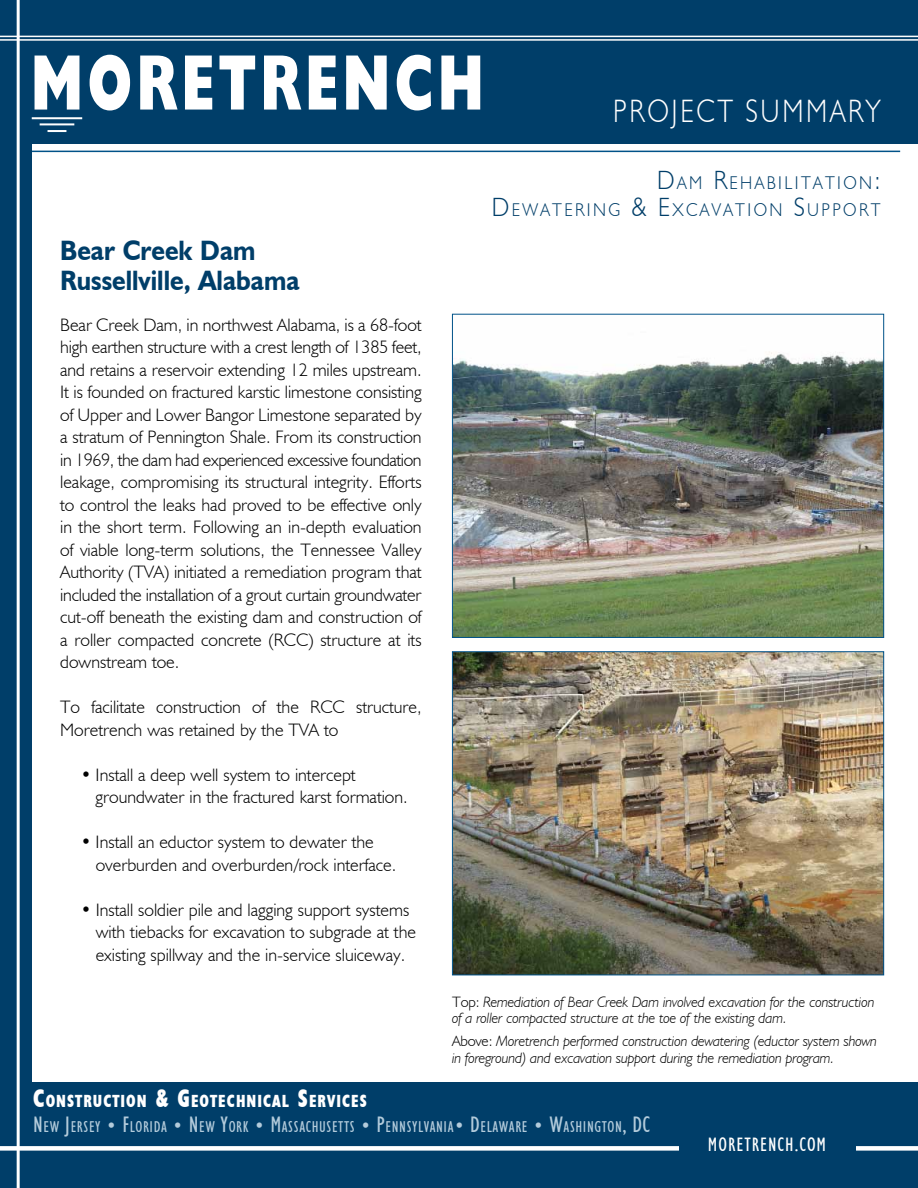
<style>
.page{position:relative;width:918px;height:1188px;background:#fff}
.page>*{position:absolute;margin:0;border:0;box-sizing:border-box;transform-origin:0 0}
.t1{font:300 32.4px "Humanist 521 BT";letter-spacing:.1em;color:#fff;scale:.83 1}
.t2{font:700 28.05px/30px "Humanist 521 BT";color:#003e69;scale:.91 1}
.t3{font:condensed 19.5px "Humanist 521 BT";color:#fff}
.t4{font:300 18.45px/27px "Humanist 521 BT";letter-spacing:.145em;color:#003e69;text-align:right;scale:.91 1}
.t5{font:300 18px/22.5px "Humanist 521 BT";color:#000}
.t6{font:700 condensed 17.7px "Humanist 521 BT Xtra";letter-spacing:.07em;color:#fff;scale:.83 1}
.t7{font:condensed 15.75px "Humanist 521 BT";letter-spacing:.035em;color:#b3cbdb}
.t8{font:italic 300 15px/16.5px "Humanist 521 BT";letter-spacing:-.01em;color:#000}
.s1{font-size:26.4px}
.s2{font-style:normal}
.s3{font-size:25.2px}
.s4{font-size:22.5px}
.s5{font-size:18px}
</style>
<div class="page">
<hr style="left:0;top:151px;width:900px;height:1px;background:#005288">
<div style="left:0;top:130px;width:32px;height:960px;background:#003e69"></div>
<div style="left:0;top:0;width:918px;height:143px;background:#003e69"></div>
<svg style="left:35px;top:56px;width:44px;height:54px"></svg>
<svg style="left:90px;top:55px;width:40px;height:56px"></svg>
<svg style="left:140px;top:56px;width:38px;height:54px"></svg>
<svg style="left:185px;top:56px;width:27px;height:54px"></svg>
<svg style="left:219px;top:56px;width:36px;height:54px"></svg>
<svg style="left:264px;top:56px;width:37px;height:54px"></svg>
<svg style="left:309px;top:56px;width:27px;height:54px"></svg>
<svg style="left:346px;top:56px;width:41px;height:54px"></svg>
<svg style="left:397px;top:55px;width:34px;height:56px"></svg>
<svg style="left:441px;top:56px;width:39px;height:54px"></svg>
<svg style="left:48px;top:130px;width:18px;height:2px"></svg>
<hr style="left:40px;top:123px;width:34px;height:2px;background:#fff">
<hr style="left:32px;top:117px;width:50px;height:2px;background:#fff">
<div style="left:0;top:1082px;width:918px;height:106px;background:#003e69"></div>
<hr style="left:17px;top:0;width:3px;height:1188px;background:#fff">
<img style="left:454px;top:352px;width:428px;height:284px">
<div style="left:452px;top:314px;width:432px;height:324px;border:1px solid #005288"></div>
<img style="left:454px;top:653px;width:428px;height:320px">
<div style="left:452px;top:651px;width:432px;height:324px;border:1px solid #005288"></div>
<div style="left:0;top:1146px;width:918px;height:5px;background:#fff"></div>
<div style="left:679px;top:1134px;width:176px;height:25px;background:#003e69"></div>
<hr style="left:0;top:36px;width:918px;height:1px;background:#fff">
<hr style="left:0;top:39px;width:918px;height:2px;background:#fff">
<h1 class="t1" style="left:613px;top:91px;width:98px">PROJECT</h1>
<h1 class="t1" style="left:745px;top:91px;width:45px">SUMMA</h1>
<h1 class="t1" style="left:848px;top:91px;width:41px">RY</h1>
<h2 class="t2" style="left:60px;top:235px;width:265px">Bear Creek Dam<br>Russellville, Alabama</h2>
<p class="t5" style="left:60px;top:313px;width:363px;text-align:justify">Bear Creek Dam, in northwest Alabama, is a 68-foot high earthen structure with a crest length of 1385 feet, and retains a reservoir extending 12 miles upstream.<br>It is founded on fractured karstic limestone consisting of Upper and Lower Bangor Limestone separated by a stratum of Pennington Shale. From its construction in 1969, the dam had experienced excessive foundation leakage, compromising its structural integrity. Efforts to control the leaks had proved to be effective only in the short term. Following an in-depth evaluation of viable long-term solutions, the Tennessee Valley Authority (TVA) initiated a remediation program that included the installation of a grout curtain groundwater cut-off beneath the existing dam and construction of a roller compacted concrete (RCC) structure at its downstream toe.</p>
<p class="t5" style="left:60px;top:695px;width:363px">To facilitate construction of the RCC structure,<br>Moretrench was retained by the TVA to</p>
<p class="t5" style="left:96px;top:763px;width:314px;text-indent:-15px">• Install a deep well system to intercept groundwater in the fractured karst formation.</p>
<p class="t5" style="left:96px;top:830px;width:302px;text-indent:-15px">• Install an eductor system to dewater the overburden and overburden/rock interface.</p>
<p class="t5" style="left:96px;top:898px;width:322px;text-indent:-15px">• Install soldier pile and lagging support systems with tiebacks for excavation to subgrade at the existing spillway and the in-service sluiceway.</p>
<p class="t4" style="left:492px;top:169px;width:429px"><span class="s1">D</span>AM <span class="s1">R</span>EHABILITATION<span class="s1">:<br>D</span>EWATERING <span class="s1">&amp; E</span>XCAVATION <span class="s1">S</span>UPPORT</p>
<p class="t8" style="left:452px;top:993px;width:424px"><span class="s2">Top:</span> Remediation of Bear Creek Dam involved excavation for the construction of a roller compacted structure at the toe of the existing dam.</p>
<p class="t8" style="left:452px;top:1033px;width:426px"><span class="s2">Above:</span> Moretrench performed construction dewatering (eductor system shown in foreground) and excavation support during the remediation program.</p>
<p class="t6" style="left:33px;top:1090px;width:404px"><span class="s3">C</span>ONSTRUCTION <span class="s3">&amp; G</span>EOTECHNICAL <span class="s3">S</span>ERVICES</p>
<p class="t7" style="left:33px;top:1118px;width:609px"><span class="s4">N</span>EW <span class="s4">J</span>ERSEY <span class="s5">•</span> <span class="s4">F</span>LORIDA <span class="s5">•</span> <span class="s4">N</span>EW <span class="s4">Y</span>ORK <span class="s5">•</span> <span class="s4">M</span>ASSACHUSETTS <span class="s5">•</span> <span class="s4">P</span>ENNSYLVANIA<span class="s5">•</span> <span class="s4">D</span>ELAWARE <span class="s5">•</span> <span class="s4">W</span>ASHINGTON<span class="s4">, DC</span></p>
<p class="t3" style="left:708px;top:1133px;width:20px">MORETRE</p>
<p class="t3" style="left:768px;top:1133px;width:59px">NCH.COM</p>
</div>
